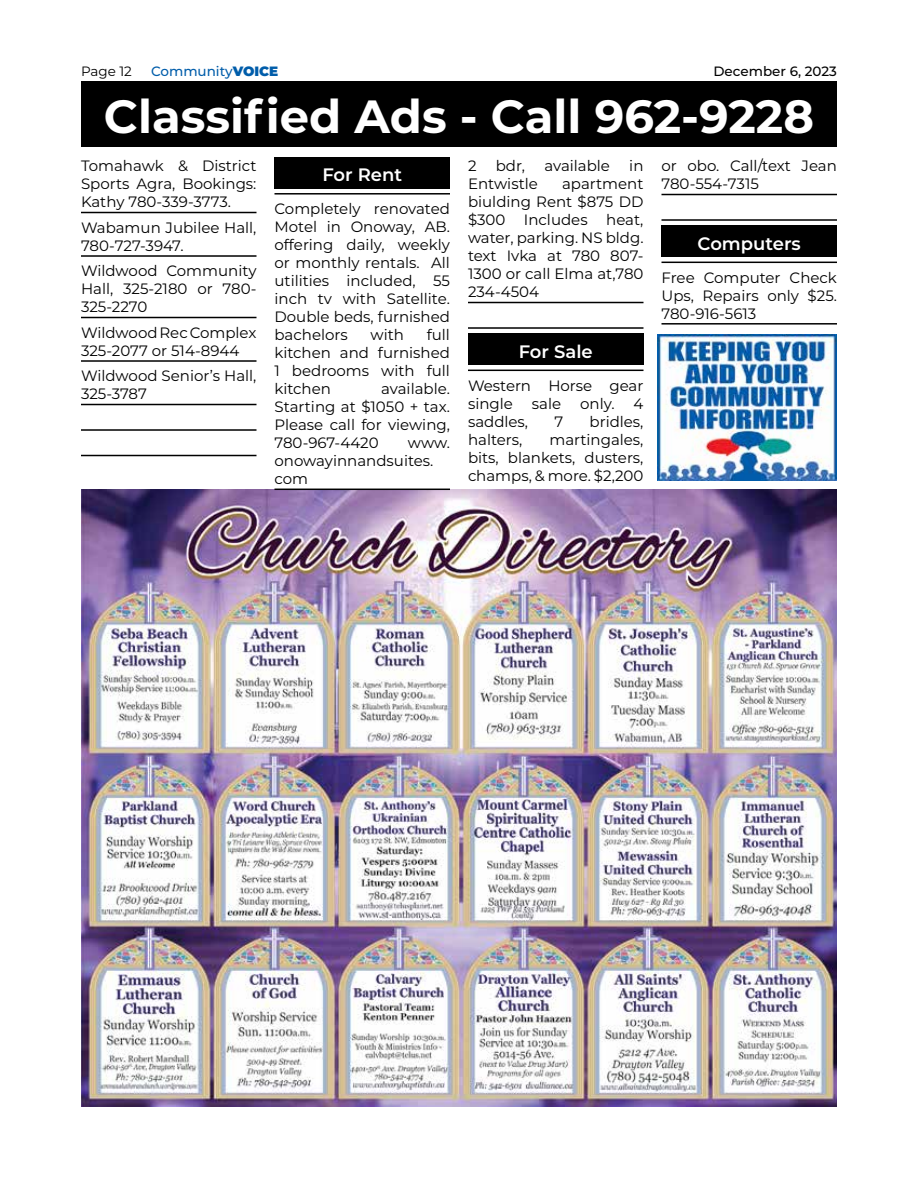
<style>
.page{position:relative;width:918px;height:1188px;background:#fff}
.page>*{position:absolute;margin:0;border:0;box-sizing:border-box;transform-origin:0 0}
.t1{font:700 46.5px "Montserrat";color:#fff}
.t2{font:600 18px "Montserrat";color:#fff}
.t3{font:15px/18px "Montserrat";color:#000;text-align:justify}
.t4{font:500 13.5px "Montserrat";color:#005daa}
.t5{font:500 13.5px "Montserrat";color:#000}
.t6{font:13.5px "Montserrat";color:#000}
.s1{font-weight:900}
</style>
<div class="page">
<img style="left:81px;top:490px;width:756px;height:617px">
<div style="left:81px;top:81px;width:756px;height:66px;background:#000"></div>
<hr style="left:81px;top:212px;width:175px;height:1px;background:#000">
<hr style="left:81px;top:255px;width:175px;height:2px;background:#000">
<hr style="left:81px;top:317px;width:175px;height:1px;background:#000">
<hr style="left:81px;top:360px;width:175px;height:2px;background:#000">
<hr style="left:81px;top:404px;width:175px;height:1px;background:#000">
<hr style="left:81px;top:429px;width:175px;height:2px;background:#000">
<hr style="left:81px;top:455px;width:175px;height:1px;background:#000">
<hr style="left:274px;top:193px;width:176px;height:2px;background:#000">
<hr style="left:274px;top:489px;width:176px;height:1px;background:#000">
<div style="left:274px;top:157px;width:176px;height:32px;background:#000"></div>
<hr style="left:468px;top:302px;width:176px;height:1px;background:#000">
<hr style="left:468px;top:327px;width:176px;height:2px;background:#000">
<hr style="left:468px;top:370px;width:176px;height:1px;background:#000">
<div style="left:468px;top:333px;width:176px;height:32px;background:#000"></div>
<hr style="left:662px;top:194px;width:175px;height:1px;background:#000">
<hr style="left:662px;top:219px;width:175px;height:2px;background:#000">
<hr style="left:662px;top:262px;width:175px;height:1px;background:#000">
<hr style="left:662px;top:323px;width:175px;height:2px;background:#000">
<div style="left:662px;top:225px;width:175px;height:32px;background:#000"></div>
<img style="left:657px;top:335px;width:180px;height:146px">
<p class="t6" style="left:81px;top:62px;width:52px">Page 12</p>
<p class="t4" style="left:151px;top:62px;width:129px">Community<span class="s1">VOICE</span></p>
<p class="t5" style="left:714px;top:62px;width:125px">December 6, 2023</p>
<h1 class="t1" style="left:104px;top:83px;width:712px">Classified Ads - Call 962-9228</h1>
<p class="t3" style="left:81px;top:156px;width:177px">Tomahawk &amp; District Sports Agra, Bookings:<br>Kathy 780-339-3773.</p>
<p class="t3" style="left:81px;top:218px;width:177px">Wabamun Jubilee Hall,<br>780-727-3947.</p>
<p class="t3" style="left:81px;top:261px;width:177px">Wildwood Community Hall, 325-2180 or 780- 325-2270</p>
<p class="t3" style="left:81px;top:323px;width:177px">Wildwood Rec Complex<br>325-2077 or 514-8944</p>
<p class="t3" style="left:81px;top:366px;width:177px">Wildwood Senior’s Hall,<br>325-3787</p>
<p class="t3" style="left:662px;top:156px;width:177px">or obo. Call/text Jean<br>780-554-7315</p>
<p class="t3" style="left:468px;top:156px;width:10px">2</p>
<p class="t3" style="left:496px;top:156px;width:31px">bdr,</p>
<p class="t3" style="left:544px;top:156px;width:67px">available</p>
<p class="t3" style="left:629px;top:156px;width:16px">in</p>
<p class="t3" style="left:468px;top:174px;width:71px">Entwistle</p>
<p class="t2" style="left:322px;top:162px;width:81px">For Rent</p>
<p class="t3" style="left:274px;top:199px;width:177px">Completely renovated Motel in Onoway, AB. offering daily, weekly or monthly rentals. All utilities included, 55 inch tv with Satellite.<br>Double beds, furnished bachelors</p>
<p class="t3" style="left:468px;top:174px;width:177px;text-indent:94px">apartment biulding Rent $875 DD $300 Includes heat, water, parking. NS bldg. text Ivka at 780 807- 1300 or call Elma at,780<br>234-4504</p>
<p class="t2" style="left:698px;top:231px;width:105px">Computers</p>
<p class="t3" style="left:662px;top:268px;width:177px">Free Computer Check Ups, Repairs only $25.<br>780-916-5613</p>
<p class="t3" style="left:274px;top:325px;width:177px;text-indent:152px">full kitchen and furnished 1 bedrooms with full kitchen</p>
<p class="t3" style="left:371px;top:325px;width:35px">with</p>
<p class="t2" style="left:519px;top:339px;width:75px">For Sale</p>
<p class="t3" style="left:468px;top:376px;width:177px">Western Horse gear single</p>
<p class="t3" style="left:274px;top:379px;width:177px;text-indent:107px">available.<br>Starting at $1050 + tax.<br>Please call for viewing, 780-967-4420</p>
<p class="t3" style="left:532px;top:394px;width:31px">sale</p>
<p class="t3" style="left:580px;top:394px;width:36px">only.</p>
<p class="t3" style="left:634px;top:394px;width:11px">4</p>
<p class="t3" style="left:468px;top:412px;width:62px">saddles,</p>
<p class="t3" style="left:554px;top:412px;width:10px">7</p>
<p class="t3" style="left:590px;top:412px;width:55px">bridles,</p>
<p class="t3" style="left:468px;top:430px;width:56px">halters,</p>
<p class="t3" style="left:468px;top:430px;width:177px;text-indent:81px">martingales, bits, blankets, dusters, champs, &amp; more. $2,200</p>
<p class="t3" style="left:274px;top:433px;width:177px;text-align:left;text-indent:133px">www. onowayinnandsuites. com</p>
</div>
